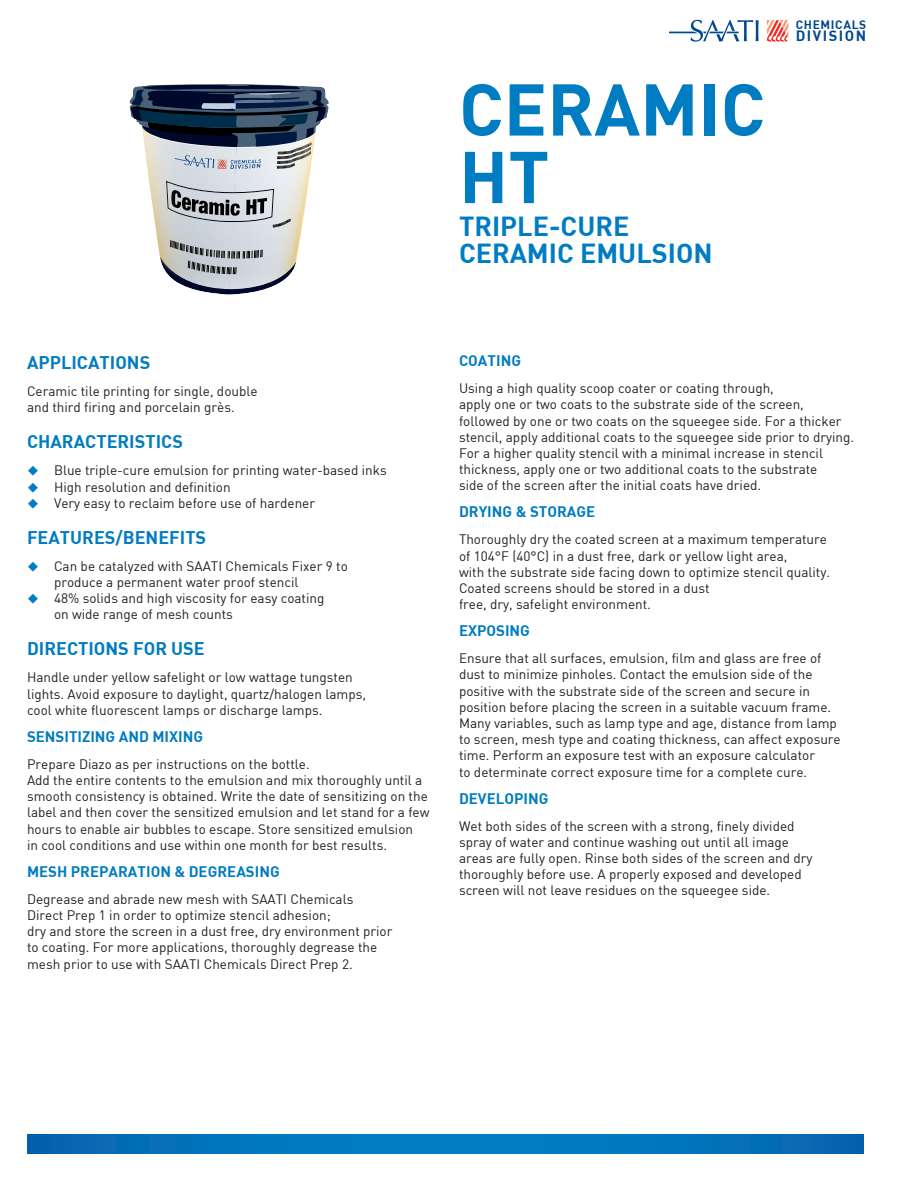
<style>
.page{position:relative;width:918px;height:1188px;background:#fff}
.page>*{position:absolute;margin:0;border:0;box-sizing:border-box;transform-origin:0 0}
.t1{font:72px/67.5px "DIN Bold";color:#007cc2}
.t2{font:27px "DIN Bold";color:#007cc2}
.t3{font:18px "DIN Bold";color:#007cc2}
.t4{font:15px "DIN Bold";color:#007cc2}
.t5{font:14.7px "DIN Bold";letter-spacing:.1em;color:#004990}
.t6{font:13.5px/16.2px "DIN";color:#231f20}
.t7{font:12px "DIN Bold";letter-spacing:.055em;color:#004990}
</style>
<div class="page">
<svg style="left:27px;top:1134px;width:837px;height:19px;background:#0273bb"></svg>
<svg style="left:670px;top:20px;width:89px;height:22px"></svg>
<svg style="left:766px;top:20px;width:22px;height:22px"></svg>
<svg style="left:129px;top:84px;width:200px;height:211px"></svg>
<p class="t1" style="left:459px;top:73px;width:308px">CERAMIC<br>HT</p>
<p class="t2" style="left:459px;top:208px;width:172px">TRIPLE-CURE</p>
<p class="t2" style="left:459px;top:235px;width:255px">CERAMIC EMULSION</p>
<p class="t7" style="left:796px;top:16px;width:72px">CHEMICALS</p>
<p class="t5" style="left:796px;top:26px;width:72px">DIVISION</p>
<p class="t3" style="left:27px;top:351px;width:125px">APPLICATIONS</p>
<p class="t6" style="left:27px;top:383px;width:232px">Ceramic tile printing for single, double</p>
<p class="t6" style="left:27px;top:399px;width:209px">and third firing and porcelain grès.</p>
<p class="t3" style="left:27px;top:430px;width:158px">CHARACTERISTICS</p>
<p class="t6" style="left:54px;top:462px;width:334px">Blue triple-cure emulsion for printing water-based inks</p>
<p class="t6" style="left:54px;top:478px;width:178px">High resolution and definition</p>
<p class="t6" style="left:54px;top:495px;width:263px">Very easy to reclaim before use of hardener</p>
<p class="t3" style="left:27px;top:526px;width:181px">FEATURES/BENEFITS</p>
<p class="t6" style="left:54px;top:558px;width:295px">Can be catalyzed with SAATI Chemicals Fixer 9 to produce a permanent water proof stencil</p>
<p class="t6" style="left:54px;top:590px;width:272px">48% solids and high viscosity for easy coating on wide range of mesh counts</p>
<p class="t3" style="left:27px;top:637px;width:179px">DIRECTIONS FOR USE</p>
<p class="t6" style="left:27px;top:669px;width:327px">Handle under yellow safelight or low wattage tungsten</p>
<p class="t6" style="left:27px;top:685px;width:341px">lights. Avoid exposure to daylight, quartz/halogen lamps,</p>
<p class="t6" style="left:27px;top:702px;width:297px">cool white fluorescent lamps or discharge lamps.</p>
<p class="t4" style="left:27px;top:727px;width:178px">SENSITIZING AND MIXING</p>
<p class="t6" style="left:27px;top:756px;width:284px">Prepare Diazo as per instructions on the bottle.</p>
<p class="t6" style="left:27px;top:772px;width:404px">Add the entire contents to the emulsion and mix thoroughly until a smooth consistency is obtained. Write the date of sensitizing on the label and then cover the sensitized emulsion and let stand for a few hours to enable air bubbles to escape. Store sensitized emulsion<br>in cool conditions and use within one month for best results.</p>
<p class="t4" style="left:27px;top:862px;width:254px">MESH PREPARATION &amp; DEGREASING</p>
<p class="t6" style="left:27px;top:891px;width:328px">Degrease and abrade new mesh with SAATI Chemicals</p>
<p class="t6" style="left:27px;top:907px;width:305px">Direct Prep 1 in order to optimize stencil adhesion;</p>
<p class="t6" style="left:27px;top:923px;width:367px">dry and store the screen in a dust free, dry environment prior to coating. For more applications, thoroughly degrease the mesh prior to use with SAATI Chemicals Direct Prep 2.</p>
<p class="t4" style="left:459px;top:351px;width:64px">COATING</p>
<p class="t6" style="left:459px;top:380px;width:316px">Using a high quality scoop coater or coating through,</p>
<p class="t6" style="left:459px;top:396px;width:346px">apply one or two coats to the substrate side of the screen,</p>
<p class="t6" style="left:459px;top:412px;width:397px">followed by one or two coats on the squeegee side. For a thicker stencil, apply additional coats to the squeegee side prior to drying.</p>
<p class="t6" style="left:459px;top:445px;width:366px">For a higher quality stencil with a minimal increase in stencil</p>
<p class="t6" style="left:459px;top:461px;width:360px">thickness, apply one or two additional coats to the substrate</p>
<p class="t6" style="left:459px;top:477px;width:304px">side of the screen after the initial coats have dried.</p>
<p class="t4" style="left:459px;top:502px;width:138px">DRYING &amp; STORAGE</p>
<p class="t6" style="left:459px;top:531px;width:370px">Thoroughly dry the coated screen at a maximum temperature</p>
<p class="t6" style="left:459px;top:547px;width:330px">of 104°F (40°C) in a dust free, dark or yellow light area,</p>
<p class="t6" style="left:459px;top:564px;width:373px">with the substrate side facing down to optimize stencil quality.</p>
<p class="t6" style="left:459px;top:580px;width:252px">Coated screens should be stored in a dust free, dry, safelight environment.</p>
<p class="t4" style="left:459px;top:621px;width:73px">EXPOSING</p>
<p class="t6" style="left:459px;top:650px;width:364px">Ensure that all surfaces, emulsion, film and glass are free of</p>
<p class="t6" style="left:459px;top:666px;width:355px">dust to minimize pinholes. Contact the emulsion side of the</p>
<p class="t6" style="left:459px;top:682px;width:353px">positive with the substrate side of the screen and secure in</p>
<p class="t6" style="left:459px;top:699px;width:374px">position before placing the screen in a suitable vacuum frame.</p>
<p class="t6" style="left:459px;top:715px;width:379px">Many variables, such as lamp type and age, distance from lamp</p>
<p class="t6" style="left:459px;top:731px;width:383px">to screen, mesh type and coating thickness, can affect exposure</p>
<p class="t6" style="left:459px;top:747px;width:358px">time. Perform an exposure test with an exposure calculator</p>
<p class="t6" style="left:459px;top:763px;width:350px">to determinate correct exposure time for a complete cure.</p>
<p class="t4" style="left:459px;top:788px;width:91px">DEVELOPING</p>
<p class="t6" style="left:459px;top:817px;width:337px">Wet both sides of the screen with a strong, finely divided</p>
<p class="t6" style="left:459px;top:834px;width:332px">spray of water and continue washing out until all image</p>
<p class="t6" style="left:459px;top:850px;width:355px">areas are fully open. Rinse both sides of the screen and dry</p>
<p class="t6" style="left:459px;top:866px;width:344px">thoroughly before use. A properly exposed and developed</p>
<p class="t6" style="left:459px;top:882px;width:313px">screen will not leave residues on the squeegee side.</p>
</div>
